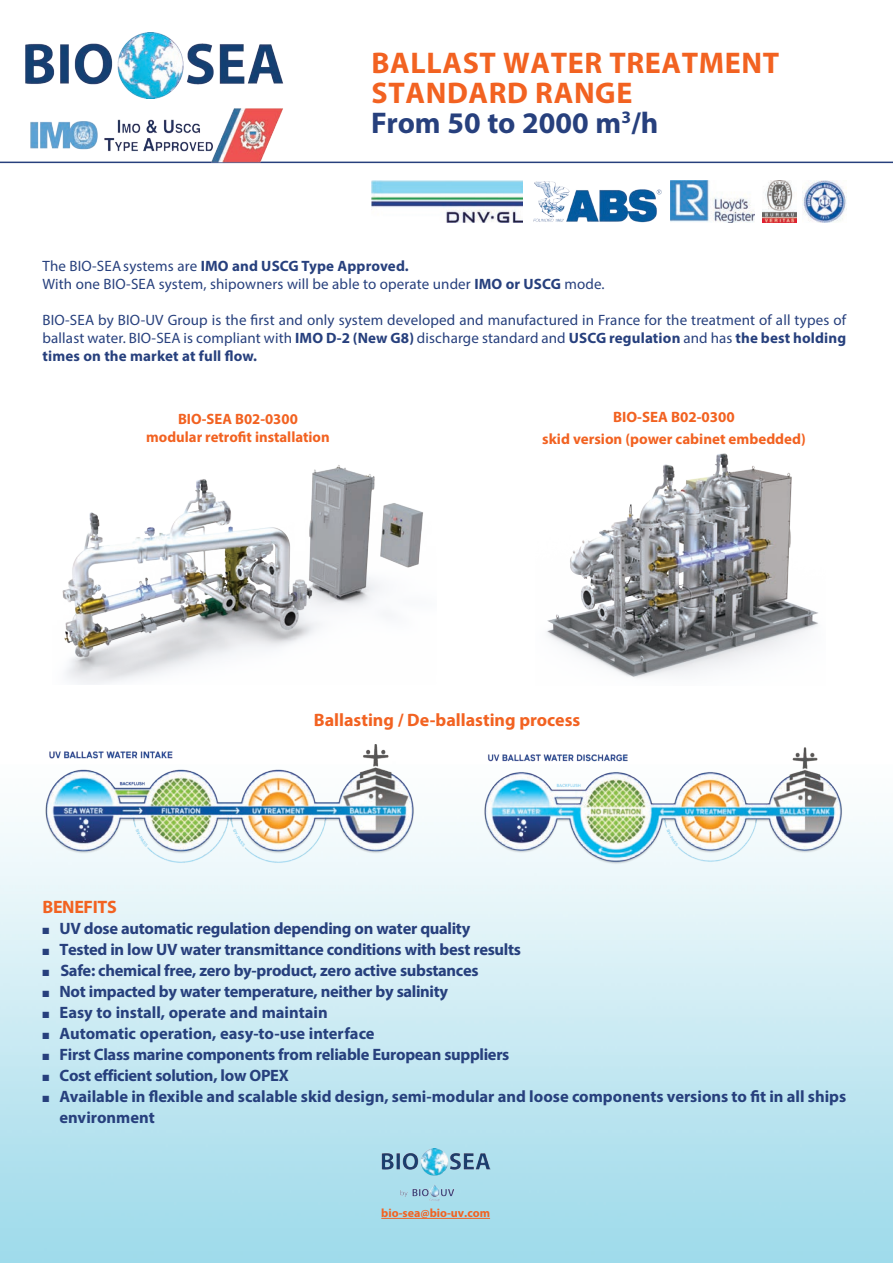
<style>
.page{position:relative;width:893px;height:1263px;background:#fff}
.page>*{position:absolute;margin:0;border:0;box-sizing:border-box;transform-origin:0 0}
.t1{font:700 30px/30px "Myriad Pro";letter-spacing:.02em;color:#f26221}
.t2{font:700 30px/30px "Myriad Pro";color:#27407d}
.t3{font:700 18px "Myriad Pro";color:#f26221}
.t4{font:700 18px "Myriad Pro";letter-spacing:-.02em;color:#f26221}
.t5{font:700 16.5px "Myriad Pro";letter-spacing:-.02em;color:#27407d}
.t6{font:700 16.5px/21px "Myriad Pro";color:#27407d}
.t7{font:15px/18px "Myriad Pro";letter-spacing:.01em;color:#27407d}
.t8{font:700 15px/21.6px "Myriad Pro";color:#f26221;text-align:center}
.t9{font:700 12px "Myriad Pro";color:#f26221}
.s1{color:#f26221}
.s2{font-weight:700}
</style>
<div class="page">
<img style="left:0;top:32px;width:893px;height:1231px">
<img style="left:536px;top:447px;width:290px;height:239px">
<img style="left:52px;top:454px;width:385px;height:231px">
<img style="left:763px;top:180px;width:34px;height:42px">
<img style="left:670px;top:181px;width:85px;height:41px">
<img style="left:371px;top:181px;width:152px;height:41px">
<img style="left:530px;top:181px;width:134px;height:41px">
<img style="left:802px;top:181px;width:44px;height:41px">
<hr style="left:0;top:162px;width:893px;height:1px;background:#27407d">
<img style="left:21px;top:33px;width:264px;height:66px">
<img style="left:43px;top:745px;width:376px;height:124px">
<img style="left:482px;top:745px;width:364px;height:124px">
<hr style="left:381px;top:1218px;width:109px;height:1px;background:#f26221">
<img style="left:381px;top:1148px;width:109px;height:54px">
<img style="left:21px;top:107px;width:264px;height:55px">
<h1 class="t1" style="left:372px;top:47px;width:409px">BALLAST WATER TREATMENT<br>Stan</h1>
<h1 class="t2" style="left:371px;top:77px;width:289px;text-indent:224px"><span class="s1">ge<br></span>From 50 to 2000 m<sup>3</sup>/h</h1>
<h1 class="t1" style="left:447px;top:77px;width:108px">dard ran</h1>
<p class="t7" style="left:43px;top:257px;width:564px">The BIO-SEAsystems are <span class="s2">IMO and USCG Type Approved.<br></span>With one BIO-SEA system, shipowners will be able to operate under <span class="s2">IMO or USCG</span> mode.</p>
<p class="t7" style="left:43px;top:311px;width:805px;text-align:justify">BIO-SEA by BIO-UV Group is the first and only system developed and manufactured in France for the treatment of all types of ballast water. BIO-SEA is compliant with <span class="s2">IMO D-2 (New G8)</span> discharge standard and <span class="s2">USCG regulation</span> and has <span class="s2">the best holding times on the market at full flow.</span></p>
<p class="t8" style="left:146px;top:409px;width:185px;line-height:18px">BIO-SEA B02-0300<br>modular retrofit installation</p>
<p class="t8" style="left:542px;top:406px;width:265px">BIO-SEA B02-0300<br>skid version (power cabinet embedded)</p>
<p class="t3" style="left:314px;top:708px;width:268px">Ballasting / De-ballasting process</p>
<p class="t4" style="left:43px;top:895px;width:76px">BENEFITS</p>
<p class="t5" style="left:43px;top:917px;width:429px">■ UV dose automatic regulation depending on water quality</p>
<p class="t5" style="left:43px;top:938px;width:480px">■ Tested in low UV water transmittance conditions with best results</p>
<p class="t5" style="left:43px;top:959px;width:438px">■ Safe: chemical free, zero by-product, zero active substances</p>
<p class="t5" style="left:43px;top:980px;width:407px">■ Not impacted by water temperature, neither by salinity</p>
<p class="t6" style="left:43px;top:1001px;width:287px">■ Easy to install, operate and maintain</p>
<p class="t6" style="left:43px;top:1022px;width:334px">■ Automatic operation, easy-to-use interface</p>
<p class="t5" style="left:43px;top:1043px;width:468px">■ First Class marine components from reliable European suppliers</p>
<p class="t5" style="left:43px;top:1064px;width:248px">■ Cost efficient solution, low OPEX</p>
<p class="t6" style="left:60px;top:1085px;width:788px;text-indent:-17px">■ Available in flexible and scalable skid design, semi-modular and loose components versions to fit in all ships environment</p>
<p class="t9" style="left:381px;top:1205px;width:110px">bio-sea@bio-uv.com</p>
</div>
